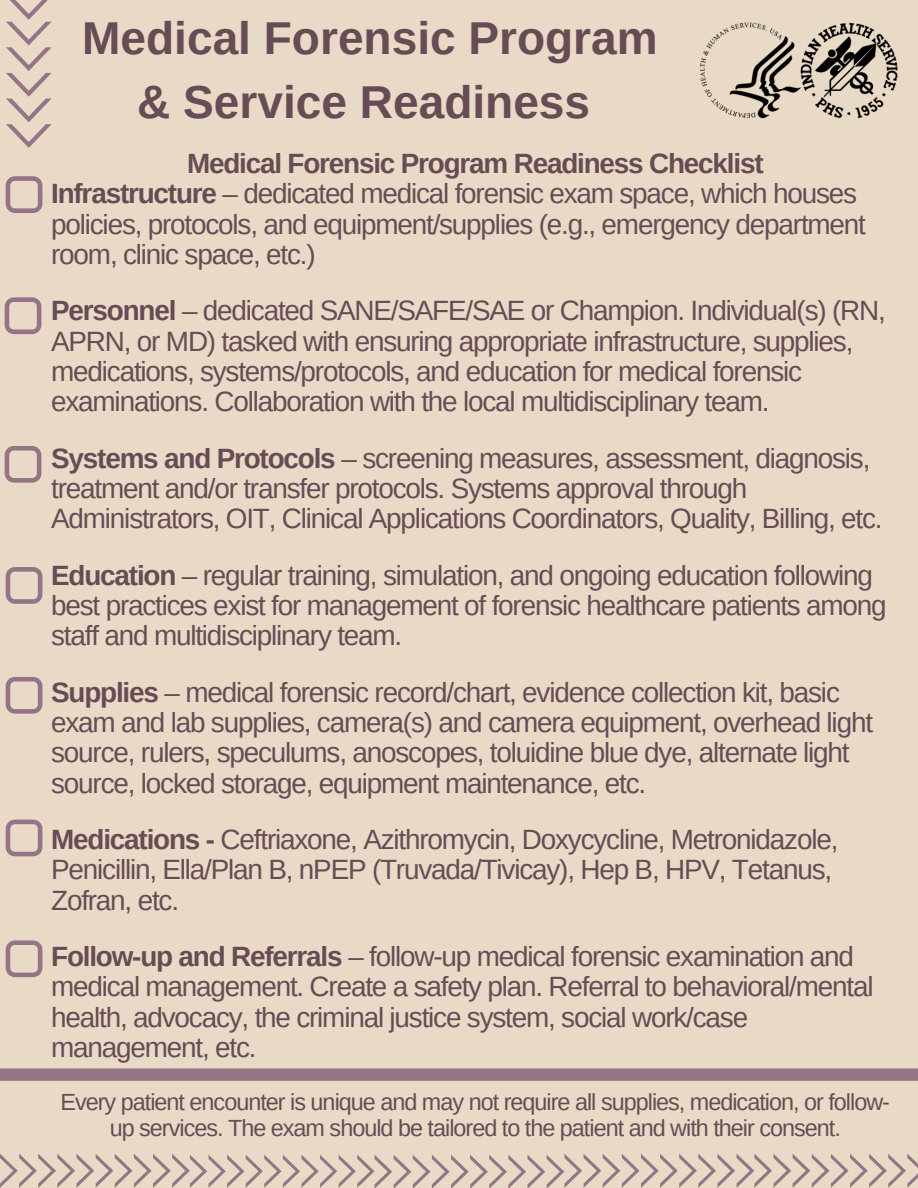
<style>
.page{position:relative;width:918px;height:1188px;background:#e8dac6}
.page>*{position:absolute;margin:0;border:0;box-sizing:border-box;transform-origin:0 0}
.t1{font:700 46.05px/64.1px "Arimo";color:#674c56;text-align:center}
.t2{font:27.9px/30.3px "Arimo";letter-spacing:-.04em;color:#674c56}
.t3{font:23.4px/25.8px "Arimo";letter-spacing:-.04em;color:#674c56;text-align:center}
.s1{font-weight:700}
</style>
<div class="page">
<svg style="left:6px;top:0;width:46px;height:148px"></svg>
<div style="left:0;top:1068px;width:918px;height:13px;background:#947485"></div>
<svg style="left:6px;top:176px;width:36px;height:37px"></svg>
<svg style="left:5px;top:297px;width:36px;height:37px"></svg>
<svg style="left:6px;top:940px;width:36px;height:37px"></svg>
<svg style="left:5px;top:446px;width:36px;height:37px"></svg>
<svg style="left:6px;top:567px;width:36px;height:37px"></svg>
<svg style="left:6px;top:677px;width:36px;height:37px"></svg>
<svg style="left:6px;top:820px;width:36px;height:36px"></svg>
<svg style="left:0;top:1154px;width:918px;height:34px"></svg>
<img style="left:700px;top:22px;width:198px;height:97px">
<h1 class="t1" style="left:82px;top:6px;width:577px">Medical Forensic Program &amp; Service Readiness</h1>
<p class="t2" style="left:51px;top:148px;width:816px;text-indent:136px"><span class="s1">Medical Forensic Program Readiness Checklist Infrastructure</span> – dedicated medical forensic exam space, which houses policies, protocols, and equipment/supplies (e.g., emergency department room, clinic space, etc.)</p>
<p class="t2" style="left:51px;top:295px;width:836px"><span class="s1">Personnel</span> – dedicated SANE/SAFE/SAE or Champion. Individual(s) (RN, APRN, or MD) tasked with ensuring appropriate infrastructure, supplies, medications, systems/protocols, and education for medical forensic examinations. Collaboration with the local multidisciplinary team.</p>
<p class="t2" style="left:51px;top:443px;width:833px"><span class="s1">Systems and Protocols</span> – screening measures, assessment, diagnosis, treatment and/or transfer protocols. Systems approval through<br>Administrators, OIT, Clinical Applications Coordinators, Quality, Billing, etc.</p>
<p class="t2" style="left:51px;top:560px;width:837px"><span class="s1">Education</span> – regular training, simulation, and ongoing education following best practices exist for management of forensic healthcare patients among staff and multidisciplinary team.</p>
<p class="t2" style="left:51px;top:677px;width:823px"><span class="s1">Supplies</span> – medical forensic record/chart, evidence collection kit, basic exam and lab supplies, camera(s) and camera equipment, overhead light source, rulers, speculums, anoscopes, toluidine blue dye, alternate light source, locked storage, equipment maintenance, etc.</p>
<p class="t2" style="left:51px;top:824px;width:789px"><span class="s1">Medications -</span> Ceftriaxone, Azithromycin, Doxycycline, Metronidazole,<br>Penicillin, Ella/Plan B, nPEP (Truvada/Tivicay), Hep B, HPV, Tetanus,<br>Zofran, etc.</p>
<p class="t2" style="left:51px;top:941px;width:824px"><span class="s1">Follow-up and Referrals</span> – follow-up medical forensic examination and medical management. Create a safety plan. Referral to behavioral/mental health, advocacy, the criminal justice system, social work/case management, etc.</p>
<p class="t3" style="left:61px;top:1089px;width:831px">Every patient encounter is unique and may not require all supplies, medication, or follow&shy;up services. The exam should be tailored to the patient and with their consent.</p>
</div>
